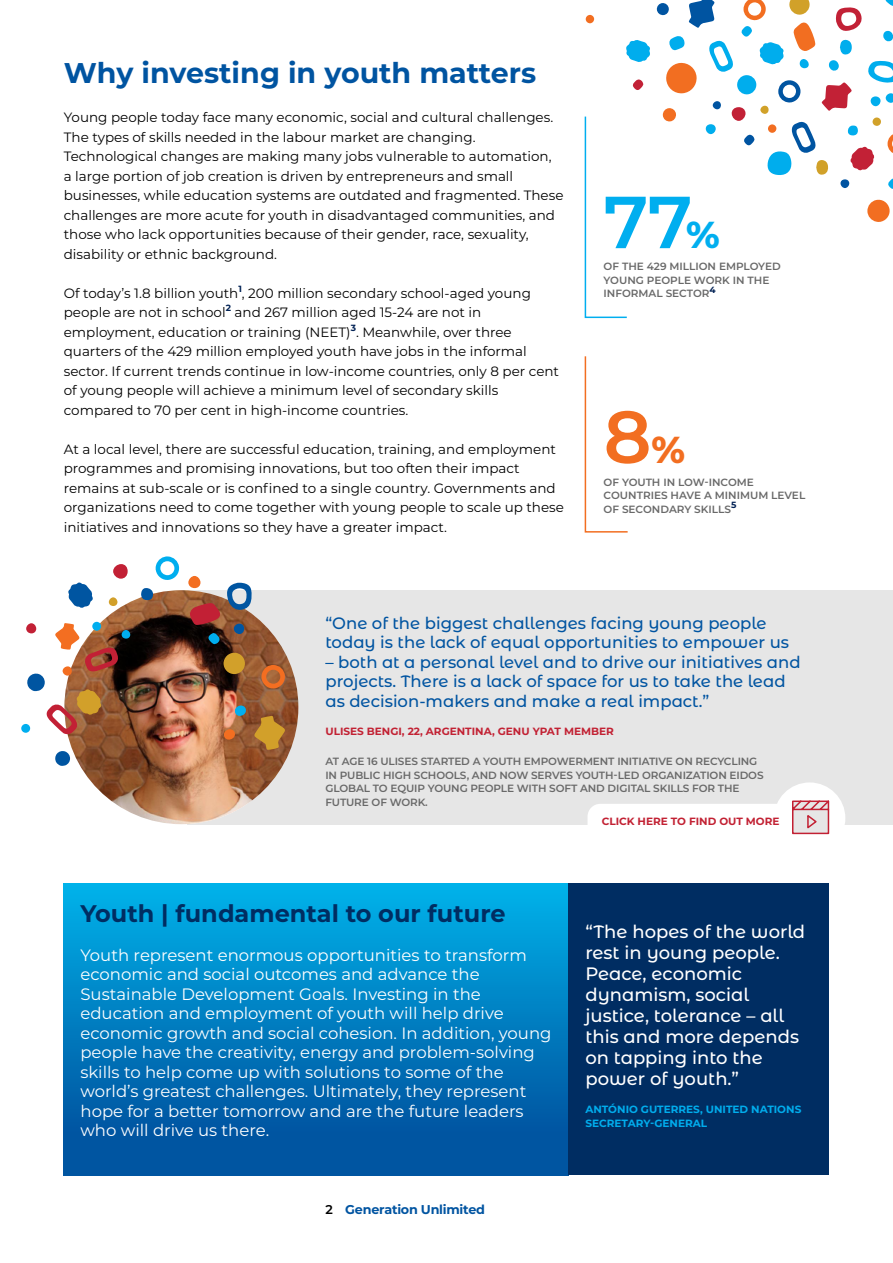
<style>
.page{position:relative;width:893px;height:1263px;background:#fff}
.page>*{position:absolute;margin:0;border:0;box-sizing:border-box;transform-origin:0 0}
.TEXTO_GRAL{font:600 73.5px "Montserrat";color:#00aeef}
.TEXTO_GRAL-2{font:600 73.5px "Montserrat";color:#f26e21}
.TITULO_1_AZUL{font:700 28.5px "Montserrat";color:#0054a1}
.TITULO_1_AZUL-2{font:700 24px "Montserrat";color:#002d62}
.Caption_-_white{font:500 18px/21px "Montserrat Alternates";color:#fff}
.TEXTO_GRAL-3{font:16.5px/19.5px "Montserrat";color:#fff}
.Destacado{font:500 16.5px/19.5px "Montserrat Alternates";color:#0054a1}
.TEXTO_GRAL-4{font:13.5px/19.5px "Montserrat";color:#000}
.t1{font:700 12.75px "Montserrat";letter-spacing:-.02em;color:#0054a1}
.TEXTO_GRAL-5{font:600 10.5px/13.5px "Montserrat";letter-spacing:-.01em;color:#696969}
.TEXTO_GRAL-6{font:700 10.5px "Montserrat";color:#c22133}
.TEXTO_GRAL-7{font:700 10.5px/14.4px "Montserrat";color:#00aded}
.s1{font-weight:800;font-size:37.5px}
.s2{font-weight:600;color:#000}
</style>
<div class="page">
<div style="left:64px;top:883px;width:504px;height:292px;background:linear-gradient(to bottom,#00b0e8,#004998)"></div>
<div style="left:568px;top:883px;width:261px;height:292px;background:#002d62"></div>
<svg style="left:626px;top:40px;width:24px;height:22px"></svg>
<svg style="left:632px;top:79px;width:11px;height:11px"></svg>
<svg style="left:663px;top:0;width:230px;height:222px"></svg>
<svg style="left:731px;top:107px;width:15px;height:14px"></svg>
<div style="left:706px;top:124px;width:10px;height:10px;background:#00aded;border-radius:50%"></div>
<div style="left:840px;top:179px;width:9px;height:9px;background:#0054a1;border-radius:50%"></div>
<div style="left:872px;top:117px;width:9px;height:9px;background:#d1a129;border-radius:50%"></div>
<div style="left:768px;top:124px;width:9px;height:9px;background:#f26e21;border-radius:50%"></div>
<div style="left:586px;top:15px;width:8px;height:8px;background:#f26e21;border-radius:50%"></div>
<div style="left:657px;top:3px;width:12px;height:12px;background:#0054a1;border-radius:50%"></div>
<div style="left:760px;top:106px;width:9px;height:8px;background:#d1a129;border-radius:4px"></div>
<div style="left:713px;top:101px;width:8px;height:8px;background:#0054a1;border-radius:4px"></div>
<svg style="left:584px;top:116px;width:43px;height:203px"></svg>
<svg style="left:584px;top:356px;width:44px;height:177px"></svg>
<div style="left:187px;top:590px;width:706px;height:234px;background:#e6e6e6"></div>
<img style="left:64px;top:590px;width:234px;height:234px;border-radius:117px">
<svg style="left:156px;top:556px;width:24px;height:24px"></svg>
<svg style="left:261px;top:665px;width:25px;height:24px"></svg>
<svg style="left:55px;top:751px;width:15px;height:15px"></svg>
<svg style="left:254px;top:716px;width:31px;height:34px"></svg>
<svg style="left:190px;top:603px;width:31px;height:22px"></svg>
<svg style="left:68px;top:582px;width:25px;height:26px"></svg>
<div style="left:224px;top:653px;width:21px;height:21px;background:#d2a02a;border-radius:50%"></div>
<svg style="left:227px;top:583px;width:25px;height:28px"></svg>
<svg style="left:141px;top:588px;width:13px;height:12px"></svg>
<svg style="left:235px;top:705px;width:11px;height:11px"></svg>
<svg style="left:224px;top:729px;width:11px;height:11px"></svg>
<svg style="left:208px;top:633px;width:12px;height:11px"></svg>
<div style="left:234px;top:624px;width:10px;height:10px;background:#0055a1;border-radius:50%"></div>
<div style="left:113px;top:564px;width:15px;height:15px;background:#c22035;border-radius:7px"></div>
<div style="left:21px;top:724px;width:9px;height:9px;background:#00aeef;border-radius:50%"></div>
<div style="left:122px;top:630px;width:8px;height:9px;background:#00aded;border-radius:50%"></div>
<div style="left:109px;top:597px;width:8px;height:9px;background:#d2a02a;border-radius:50%"></div>
<div style="left:188px;top:576px;width:12px;height:12px;background:#f36e21;border-radius:50%"></div>
<svg style="left:27px;top:623px;width:92px;height:112px"></svg>
<div style="left:587px;top:804px;width:207px;height:38px;background:#fff;border-radius:13px"></div>
<svg style="left:777px;top:782px;width:68px;height:53px"></svg>
<p class="TITULO_1_AZUL" style="left:64px;top:53px;width:474px">Why investing in youth matters</p>
<p class="TEXTO_GRAL-4" style="left:64px;top:107px;width:501px">Young people today face many economic, social and cultural challenges.<br>The types of skills needed in the labour market are changing.<br>Technological changes are making many jobs vulnerable to automation,<br>a large portion of job creation is driven by entrepreneurs and small businesses, while education systems are outdated and fragmented. These challenges are more acute for youth in disadvantaged communities, and those who lack opportunities because of their gender, race, sexuality, disability or ethnic background.</p>
<p class="TEXTO_GRAL-4" style="left:64px;top:283px;width:497px">Of today’s 1.8 billion youth<sup>1</sup>, 200 million secondary school-aged young people are not in school<sup>2</sup> and 267 million aged 15-24 are not in employment, education or training (NEET)<sup>3</sup>. Meanwhile, over three quarters of the 429 million employed youth have jobs in the informal sector. If current trends continue in low-income countries, only 8 per cent of young people will achieve a minimum level of secondary skills compared to 70 per cent in high-income countries.</p>
<p class="TEXTO_GRAL-4" style="left:64px;top:439px;width:502px">At a local level, there are successful education, training, and employment programmes and promising innovations, but too often their impact remains at sub-scale or is confined to a single country. Governments and organizations need to come together with young people to scale up these initiatives and innovations so they have a greater impact.</p>
<p class="TEXTO_GRAL" style="left:604px;top:170px;width:118px">77<span class="s1">%</span></p>
<p class="TEXTO_GRAL-5" style="left:604px;top:259px;width:179px">OF THE 429 MILLION EMPLOYED<br>YOUNG PEOPLE WORK IN THE<br>INFORMAL SECTOR<sup>4</sup></p>
<p class="TEXTO_GRAL-2" style="left:604px;top:385px;width:83px">8<span class="s1">%</span></p>
<p class="TEXTO_GRAL-5" style="left:604px;top:475px;width:203px">OF YOUTH IN LOW-INCOME<br>COUNTRIES HAVE A MINIMUM LEVEL<br>OF SECONDARY SKILLS<sup>5</sup></p>
<p class="Destacado" style="left:325px;top:612px;width:465px">“One of the biggest challenges facing young people today is the lack of equal opportunities to empower us</p>
<p class="Destacado" style="left:325px;top:651px;width:477px">– both at a personal level and to drive our initiatives and projects. There is a lack of space for us to take the lead as decision-makers and make a real impact.”</p>
<p class="TEXTO_GRAL-6" style="left:325px;top:724px;width:290px">ULISES BENGI, 22, ARGENTINA, GENU YPAT MEMBER</p>
<p class="TEXTO_GRAL-5" style="left:325px;top:754px;width:440px">AT AGE 16 ULISES STARTED A YOUTH EMPOWERMENT INITIATIVE ON RECYCLING IN PUBLIC HIGH SCHOOLS, AND NOW SERVES YOUTH-LED ORGANIZATION EIDOS GLOBAL TO EQUIP YOUNG PEOPLE WITH SOFT AND DIGITAL SKILLS FOR THE FUTURE OF WORK.</p>
<p class="TEXTO_GRAL-6" style="left:602px;top:813px;width:179px">CLICK HERE TO FIND OUT MORE</p>
<p class="TITULO_1_AZUL-2" style="left:80px;top:896px;width:427px">Youth | fundamental to our future</p>
<p class="TEXTO_GRAL-3" style="left:80px;top:945px;width:473px">Youth represent enormous opportunities to transform economic and social outcomes and advance the Sustainable Development Goals. Investing in the education and employment of youth will help drive economic growth and social cohesion. In addition, young people have the creativity, energy and problem-solving skills to help come up with solutions to some of the world’s greatest challenges. Ultimately, they represent hope for a better tomorrow and are the future leaders who will drive us there.</p>
<p class="t1" style="left:325px;top:1201px;width:161px"><span class="s2">2</span> Generation Unlimited</p>
<p class="Caption_-_white" style="left:585px;top:920px;width:221px">“The hopes of the world rest in young people.<br>Peace, economic dynamism, social justice, tolerance – all this and more depends on tapping into the power of youth.”</p>
<p class="TEXTO_GRAL-7" style="left:585px;top:1101px;width:217px">ANTÓNIO GUTERRES, UNITED NATIONS<br>SECRETARY-GENERAL</p>
</div>
